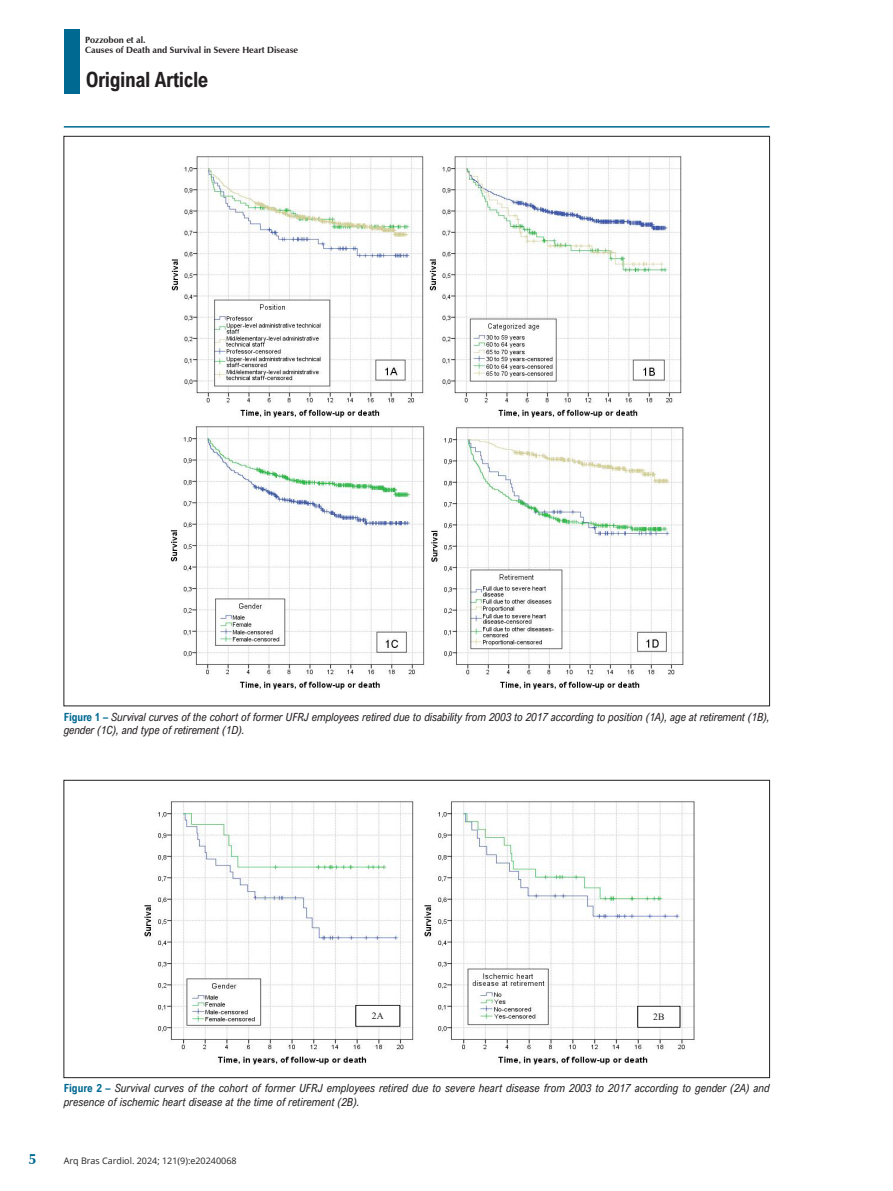
<style>
.page{position:relative;width:893px;height:1191px;background:#fff}
.page>*{position:absolute;margin:0;border:0;box-sizing:border-box;transform-origin:0 0}
.t1{font:700 21px "Arial Nova Cond";letter-spacing:-.02em;color:#231f20}
.t2{font:700 15px "Zapf Humanist 601 BT";color:#006991}
._05_LEGENDA_TABELA{font:italic 11.25px/13.5px "Arial Nova Cond";color:#231f20}
.t3{font:9.6px "Times New Roman";color:#231f20}
.t4{font:700 9px/10.8px "Zapf Humanist 601 BT";color:#231f20}
.t5{font:9px "Open Sans";color:#231f20}
.s1{font-weight:700;font-style:normal;color:#006991}
</style>
<div class="page">
<hr style="left:64px;top:126px;width:706px;height:2px;background:#006991">
<div style="left:64px;top:29px;width:16px;height:65px;background:#006991"></div>
<img style="left:429px;top:156px;width:253px;height:262px">
<img style="left:171px;top:156px;width:253px;height:262px">
<img style="left:170px;top:426px;width:255px;height:264px">
<img style="left:431px;top:427px;width:253px;height:263px">
<img style="left:144px;top:801px;width:551px;height:264px">
<div style="left:356px;top:1005px;width:44px;height:21px;background:#fff"></div>
<div style="left:355px;top:1005px;width:45px;height:21px;border:1px solid #231f20"></div>
<img style="left:356px;top:1005px;width:43px;height:15px">
<div style="left:638px;top:1006px;width:42px;height:21px;background:#fff"></div>
<img style="left:638px;top:1006px;width:41px;height:15px">
<p class="t4" style="left:85px;top:34px;width:214px">Pozzobon et al.<br>Causes of Death and Survival in Severe Heart Disease</p>
<h1 class="t1" style="left:86px;top:67px;width:124px">Original Article</h1>
<p class="_05_LEGENDA_TABELA" style="left:64px;top:709px;width:707px"><span class="s1">Figure 1 –</span> Survival curves of the cohort of former UFRJ employees retired due to disability from 2003 to 2017 according to position (1A), age at retirement (1B), gender (1C), and type of retirement (1D).</p>
<h2 class="t2" style="left:29px;top:1149px;width:10px">5</h2>
<p class="t3" style="left:372px;top:1009px;width:13px">2A</p>
<p class="t3" style="left:653px;top:1009px;width:13px">2B</p>
<p class="_05_LEGENDA_TABELA" style="left:64px;top:1081px;width:707px"><span class="s1">Figure 2 –</span> Survival curves of the cohort of former UFRJ employees retired due to severe heart disease from 2003 to 2017 according to gender (2A) and presence of ischemic heart disease at the time of retirement (2B).</p>
<p class="t5" style="left:64px;top:1154px;width:174px">Arq Bras Cardiol. 2024; 121(9):e20240068</p>
</div>
